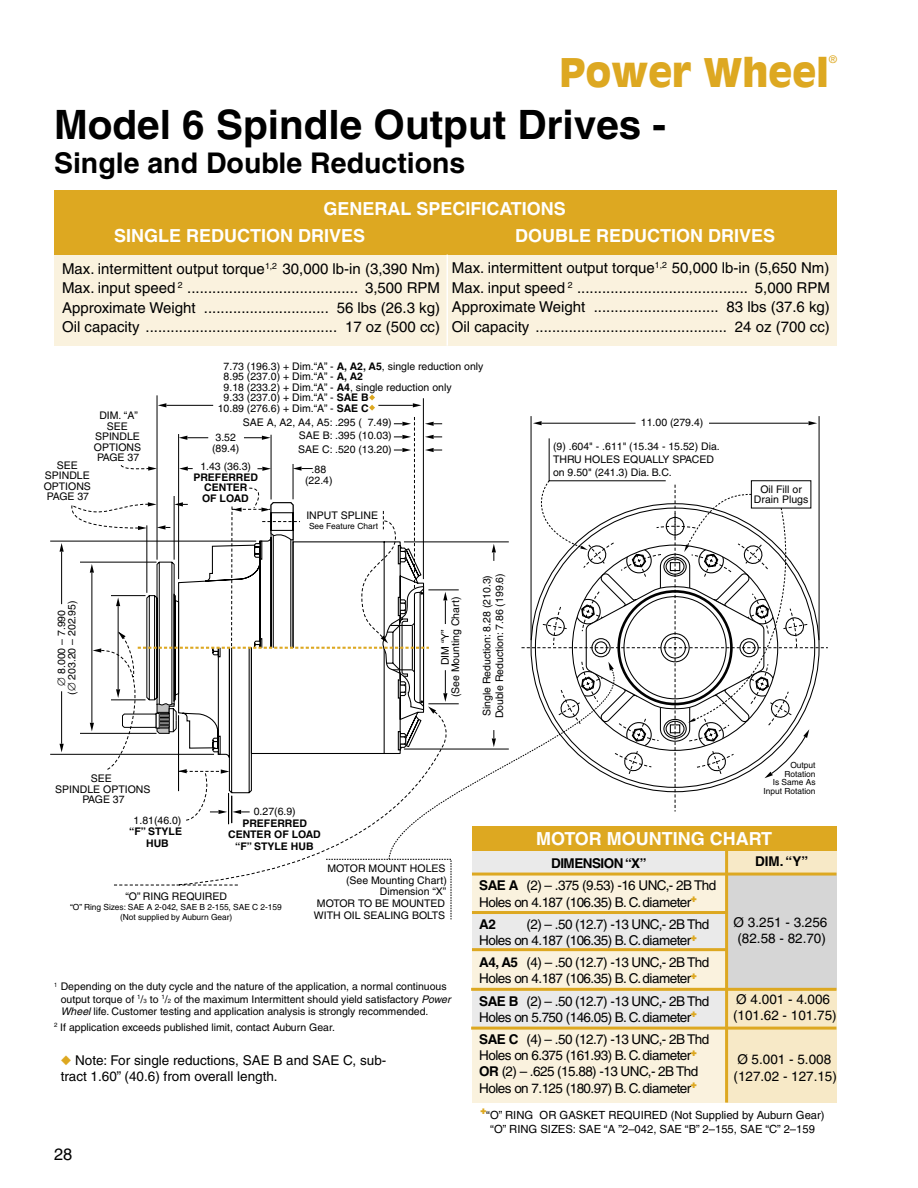
<style>
.page{position:relative;width:918px;height:1188px;background:#fff}
.page>*{position:absolute;margin:0;border:0;box-sizing:border-box;transform-origin:0 0}
.t1{font:700 40.5px "Helvetica";color:#000}
.t2{font:900 39px "Antique Olive";color:#dda821}
.t3{font:700 28.5px "Helvetica";color:#000}
.t4{font:700 18px/27px "Helvetica";color:#fff}
.t5{font:16.5px "Helvetica";color:#000}
.t6{font:15px/19.5px "Helvetica";color:#000;text-align:justify}
.t7{font:13.5px/16.2px "Helvetica";letter-spacing:-.04em;color:#000}
.t8{font:13.5px/16.2px "Helvetica";color:#000}
.t9{font:700 13.5px "Helvetica";color:#000}
.t10{font:11.25px/14.2px "Helvetica";color:#000;text-align:center}
.t11{font:10.5px/10.5px "Helvetica";color:#000;text-align:center}
.t12{font:700 10.5px/11.6px "Helvetica";color:#000;text-align:center}
.t13{font:10.5px "Helvetica";color:#dda821}
.t14{font:8.4px/8.4px "Helvetica";color:#000;text-align:right}
.s1{font-weight:700}
.s2{font-size:6px}
.s3{font-style:italic}
.s4{color:#dda821}
</style>
<div class="page">
<hr style="left:423px;top:398px;width:1px;height:181px;background:#000">
<svg style="left:158px;top:403px;width:8px;height:4px"></svg>
<svg style="left:413px;top:403px;width:9px;height:4px"></svg>
<hr style="left:378px;top:405px;width:35px;height:1px;background:#000">
<hr style="left:166px;top:405px;width:47px;height:1px;background:#000">
<hr style="left:50px;top:754px;width:164px;height:1px;background:#000">
<hr style="left:50px;top:541px;width:206px;height:1px;background:#000">
<svg style="left:60px;top:543px;width:4px;height:9px"></svg>
<hr style="left:61px;top:552px;width:1px;height:52px;background:#000">
<svg style="left:60px;top:744px;width:4px;height:8px"></svg>
<hr style="left:61px;top:691px;width:1px;height:53px;background:#000">
<hr style="left:157px;top:395px;width:1px;height:165px;background:#000">
<hr style="left:428px;top:590px;width:31px;height:1px;background:#000">
<svg style="left:114px;top:823px;width:275px;height:62px"></svg>
<hr style="left:531px;top:416px;width:1px;height:224px;background:#000">
<svg style="left:533px;top:421px;width:9px;height:4px"></svg>
<svg style="left:809px;top:421px;width:8px;height:4px"></svg>
<hr style="left:709px;top:423px;width:100px;height:1px;background:#000">
<hr style="left:542px;top:423px;width:94px;height:1px;background:#000">
<hr style="left:819px;top:416px;width:1px;height:224px;background:#000">
<svg style="left:389px;top:693px;width:133px;height:166px"></svg>
<svg style="left:522px;top:438px;width:306px;height:374px"></svg>
<svg style="left:326px;top:859px;width:125px;height:61px"></svg>
<hr style="left:404px;top:542px;width:105px;height:1px;background:#000">
<hr style="left:404px;top:749px;width:105px;height:1px;background:#000">
<svg style="left:492px;top:730px;width:4px;height:17px"></svg>
<svg style="left:492px;top:544px;width:4px;height:17px"></svg>
<hr style="left:228px;top:793px;width:1px;height:31px;background:#000">
<svg style="left:70px;top:417px;width:377px;height:406px"></svg>
<svg style="left:369px;top:395px;width:6px;height:16px"></svg>
<div style="left:54px;top:224px;width:783px;height:122px;background:#faf2de"></div>
<div style="left:54px;top:190px;width:783px;height:65px;background:#dda821"></div>
<hr style="left:447px;top:255px;width:1px;height:91px;background:#fff">
<div style="left:472px;top:1028px;width:255px;height:75px;background:#faf2de"></div>
<div style="left:472px;top:849px;width:255px;height:180px;background:#eaeaea"></div>
<div style="left:726px;top:849px;width:110px;height:254px;background:#f7e9c7"></div>
<div style="left:472px;top:874px;width:254px;height:39px;background:#faf2de"></div>
<div style="left:472px;top:826px;width:364px;height:24px;background:#dda821"></div>
<div style="left:726px;top:873px;width:110px;height:117px;background:#d6d6d6"></div>
<hr style="left:472px;top:911px;width:254px;height:3px;background:#dda821">
<hr style="left:472px;top:873px;width:364px;height:3px;background:#dda821">
<div style="left:472px;top:950px;width:255px;height:40px;background:#faf2de"></div>
<hr style="left:725px;top:849px;width:3px;height:254px;background:#dda821">
<hr style="left:472px;top:948px;width:255px;height:3px;background:#dda821">
<hr style="left:471px;top:988px;width:365px;height:3px;background:#dda821">
<hr style="left:471px;top:1027px;width:365px;height:3px;background:#dda821">
<h2 class="t2" style="left:560px;top:50px;width:271px">Power Wheel</h2>
<p class="t13" style="left:829px;top:53px;width:9px">®</p>
<h1 class="t1" style="left:54px;top:100px;width:614px">Model 6 Spindle Output Drives -</h1>
<h3 class="t3" style="left:54px;top:146px;width:413px">Single and Double Reductions</h3>
<h3 class="t4" style="left:114px;top:194px;width:453px;text-indent:209px">GENERAL SPECIFICATIONS<br>SINGLE REDUCTION DRIVES</h3>
<h3 class="t4" style="left:515px;top:221px;width:262px">DOUBLE REDUCTION DRIVES</h3>
<p class="t6" style="left:62px;top:259px;width:380px">Max. intermittent output torque<sup>1,2</sup> 30,000 lb-in (3,390 Nm)<br>Max. input speed <sup>2</sup> ......................................... 3,500 RPM Approximate Weight .............................. 56 lbs (26.3 kg)<br>Oil capacity .............................................. 17 oz (500 cc)</p>
<p class="t6" style="left:452px;top:258px;width:380px">Max. intermittent output torque<sup>1,2</sup> 50,000 lb-in (5,650 Nm)<br>Max. input speed <sup>2</sup> ......................................... 5,000 RPM Approximate Weight .............................. 83 lbs (37.6 kg)<br>Oil capacity .............................................. 24 oz (700 cc)</p>
<p class="t11" style="left:94px;top:410px;width:49px">DIM. “A”<br>SEE<br>SPINDLE<br>OPTIONS<br>PAGE 37</p>
<p class="t11" style="left:44px;top:460px;width:49px">SEE<br>SPINDLE<br>OPTIONS<br>PAGE 37</p>
<p class="t11" style="left:224px;top:361px;width:261px">7.73 (196.3) + Dim.“A” - <span class="s1">A, A2, A5</span>, single reduction only</p>
<p class="t11" style="left:224px;top:372px;width:141px">8.95 (237.0) + Dim.“A” - <span class="s1">A, A2</span></p>
<p class="t11" style="left:224px;top:382px;width:230px">9.18 (233.2) + Dim.“A” - <span class="s1">A4</span>, single reduction only</p>
<p class="t11" style="left:224px;top:393px;width:147px">9.33 (237.0) + Dim.“A” - <span class="s1">SAE B</span></p>
<p class="t11" style="left:218px;top:403px;width:152px">10.89 (276.6) + Dim.“A” - <span class="s1">SAE C</span></p>
<p class="t11" style="left:298px;top:416px;width:95px;line-height:13.2px;text-align:justify;text-indent:-55px">SAE A, A2, A4, A5: .295 ( 7.49)<br>SAE B: .395 (10.03)<br>SAE C: .520 (13.20)</p>
<p class="t11" style="left:641px;top:417px;width:64px">11.00 (279.4)</p>
<p class="t11" style="left:212px;top:432px;width:29px">3.52 (89.4)</p>
<p class="t11" style="left:553px;top:440px;width:168px;line-height:12.6px;text-align:left">(9) .604" - .611" (15.34 - 15.52) Dia.<br>THRU HOLES EQUALLY SPACED on 9.50" (241.3) Dia. B.C.</p>
<p class="t11" style="left:200px;top:461px;width:52px">1.43 (36.3)</p>
<p class="t12" style="left:193px;top:472px;width:66px;line-height:10.5px">PREFERRED<br>CENTER<br>OF LOAD</p>
<p class="t11" style="left:305px;top:464px;width:29px">.88 (22.4)</p>
<p class="t11" style="left:306px;top:510px;width:73px">INPUT SPLINE</p>
<p class="t14" style="left:309px;top:522px;width:71px">See Feature Chart</p>
<p class="t11" style="left:754px;top:484px;width:56px">Oil Fill or<br>Drain Plugs</p>
<p class="t11" style="left:56px;top:695px;width:96px;rotate:-90deg">∅ 8.000 – 7.990<br>(∅ 203.20 – 202.95)</p>
<p class="t11" style="left:55px;top:773px;width:97px">SEE<br>SPINDLE OPTIONS<br>PAGE 37</p>
<p class="t11" style="left:134px;top:815px;width:49px">1.81(46.0)</p>
<p class="t12" style="left:129px;top:826px;width:54px">“F” STYLE<br>HUB</p>
<p class="t11" style="left:254px;top:806px;width:44px">0.27(6.9)</p>
<p class="t12" style="left:228px;top:817px;width:94px">PREFERRED<br>CENTER OF LOAD “F” STYLE HUB</p>
<p class="t11" style="left:440px;top:697px;width:102px;rotate:-90deg">DIM “Y”<br>(See Mounting Chart)</p>
<p class="t11" style="left:480px;top:718px;width:147px;line-height:12.6px;text-align:left;rotate:-90deg">Single Reduction: 8.28 (210.3)<br>Double Reduction: 7.86 (199.6)</p>
<p class="t14" style="left:763px;top:761px;width:54px">Output<br>Rotation<br>Is Same As<br>Input Rotation</p>
<h3 class="t4" style="left:536px;top:824px;width:238px">MOTOR MOUNTING CHART</h3>
<p class="t11" style="left:126px;top:891px;width:103px">“O” RING REQUIRED</p>
<p class="t14" style="left:70px;top:902px;width:213px;line-height:10.1px;text-align:center">“O” Ring Sizes: SAE A 2-042, SAE B 2-155, SAE C 2-159 (Not supplied by Auburn Gear)</p>
<p class="t11" style="left:314px;top:863px;width:134px;line-height:11.6px;text-align:right">MOTOR MOUNT HOLES (See Mounting Chart)<br>Dimension “X”<br>MOTOR TO BE MOUNTED<br>WITH OIL SEALING BOLTS</p>
<p class="t11" style="left:61px;top:980px;width:391px;line-height:12.6px;text-align:left;text-indent:-7px"><sup>1</sup> Depending on the duty cycle and the nature of the application, a normal continuous output torque of <sup>1</sup>/<span class="s2">3</span> to <sup>1</sup>/<span class="s2">2</span> of the maximum Intermittent should yield satisfactory <span class="s3">Power<br>Wheel</span> life. Customer testing and application analysis is strongly recommended.</p>
<p class="t11" style="left:54px;top:1022px;width:283px"><sup>2</sup> If application exceeds published limit, contact Auburn Gear.</p>
<p class="t8" style="left:61px;top:1052px;width:327px"><span class="s4">◆</span> Note: For single reductions, SAE B and SAE C, sub&shy;tract 1.60” (40.6) from overall length.</p>
<h3 class="t5" style="left:54px;top:1145px;width:20px">28</h3>
<p class="t7" style="left:479px;top:852px;width:238px;line-height:22.2px;text-align:center"><span class="s1">DIMENSION “X”<br>SAE A</span> (2) – .375 (9.53) -16 UNC,- 2B Thd</p>
<p class="t7" style="left:479px;top:891px;width:219px;line-height:22.2px">Holes on 4.187 (106.35) B. C.diameter<sup>✚<br></sup><span class="s1">A2</span></p>
<p class="t7" style="left:479px;top:916px;width:231px;text-indent:47px">(2) – .50 (12.7) -13 UNC,- 2B Thd<br>Holes on 4.187 (106.35) B. C.diameter<sup>✚</sup></p>
<p class="t7" style="left:479px;top:954px;width:231px"><span class="s1">A4, A5</span> (4) – .50 (12.7) -13 UNC,- 2B Thd<br>Holes on 4.187 (106.35) B. C.diameter<sup>✚</sup></p>
<p class="t7" style="left:479px;top:993px;width:231px"><span class="s1">SAE B</span> (2) – .50 (12.7) -13 UNC,- 2B Thd<br>Holes on 5.750 (146.05) B. C.diameter<sup>✚</sup></p>
<p class="t7" style="left:479px;top:1031px;width:231px"><span class="s1">SAE C</span> (4) – .50 (12.7) -13 UNC,- 2B Thd Holes on 6.375 (161.93) B. C.diameter<sup>✚ </sup><span class="s1">OR</span> (2) – .625 (15.88) -13 UNC,- 2B Thd Holes on 7.125 (180.97) B. C.diameter<sup>✚</sup></p>
<p class="t9" style="left:755px;top:853px;width:55px">DIM. “Y”</p>
<p class="t8" style="left:734px;top:914px;width:95px">Ø 3.251 - 3.256 (82.58 - 82.70)</p>
<p class="t8" style="left:733px;top:991px;width:105px">Ø 4.001 - 4.006 (101.62 - 101.75)</p>
<p class="t8" style="left:734px;top:1052px;width:105px">Ø 5.001 - 5.008 (127.02 - 127.15)</p>
<p class="t10" style="left:481px;top:1108px;width:346px"><sup>✚</sup>“O” RING OR GASKET REQUIRED (Not Supplied by Auburn Gear) “O” RING SIZES: SAE “A ”2–042, SAE “B” 2–155, SAE “C” 2–159</p>
</div>
